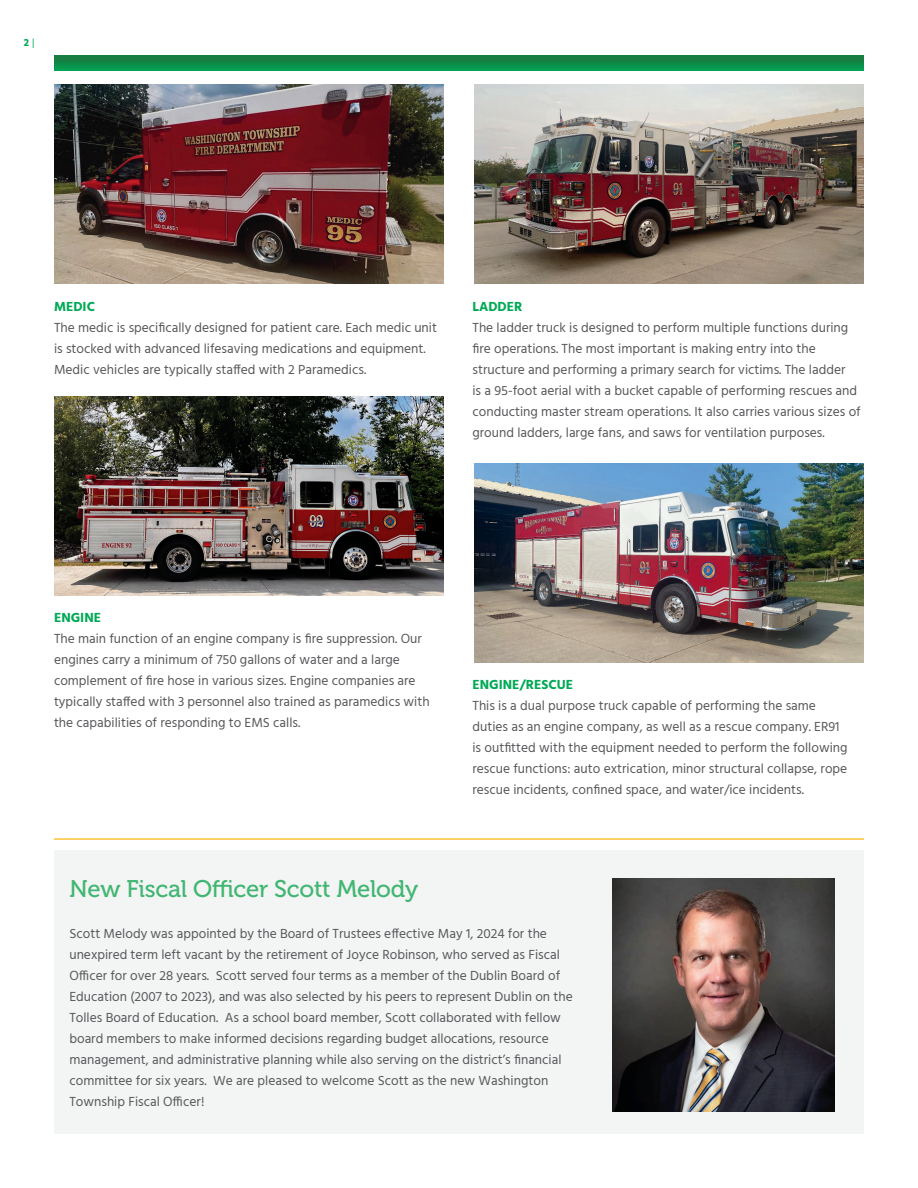
<style>
.page{position:relative;width:918px;height:1188px;background:#fff}
.page>*{position:absolute;margin:0;border:0;box-sizing:border-box;transform-origin:0 0}
.t1{font:24px "Museo 500";letter-spacing:-.01em;color:#41b672}
.t2{font:13.5px/21px "Hind";color:#57585a}
.t3{font:700 13.5px "Hind";color:#01a955}
.t4{font:700 10.5px "Hind";color:#01a955}
.s1{font-weight:400}
</style>
<div class="page">
<div style="left:54px;top:850px;width:810px;height:284px;background:#f3f4f4"></div>
<svg style="left:54px;top:55px;width:810px;height:16px;background:#0e8b48"></svg>
<img style="left:54px;top:84px;width:390px;height:200px">
<img style="left:474px;top:84px;width:390px;height:200px">
<img style="left:54px;top:397px;width:390px;height:199px">
<img style="left:474px;top:464px;width:390px;height:199px">
<img style="left:612px;top:879px;width:222px;height:233px">
<hr style="left:54px;top:838px;width:810px;height:2px;background:#fec136">
<p class="t4" style="left:24px;top:37px;width:12px">2 <span class="s1">|</span></p>
<p class="t3" style="left:54px;top:299px;width:42px">MEDIC</p>
<p class="t2" style="left:54px;top:318px;width:385px">The medic is specifically designed for patient care. Each medic unit is stocked with advanced lifesaving medications and equipment.<br>Medic vehicles are typically staffed with 2 Paramedics.</p>
<p class="t3" style="left:472px;top:299px;width:51px">LADDER</p>
<p class="t2" style="left:472px;top:318px;width:390px">The ladder truck is designed to perform multiple functions during fire operations. The most important is making entry into the structure and performing a primary search for victims. The ladder<br>is a 95-foot aerial with a bucket capable of performing rescues and conducting master stream operations. It also carries various sizes of ground ladders, large fans, and saws for ventilation purposes.</p>
<p class="t3" style="left:54px;top:609px;width:49px">ENGINE</p>
<p class="t2" style="left:54px;top:628px;width:377px">The main function of an engine company is fire suppression. Our engines carry a minimum of 750 gallons of water and a large complement of fire hose in various sizes. Engine companies are typically staffed with 3 personnel also trained as paramedics with the capabilities of responding to EMS calls.</p>
<p class="t3" style="left:472px;top:676px;width:102px">ENGINE/RESCUE</p>
<p class="t2" style="left:472px;top:695px;width:377px">This is a dual purpose truck capable of performing the same duties as an engine company, as well as a rescue company. ER91 is outfitted with the equipment needed to perform the following rescue functions: auto extrication, minor structural collapse, rope rescue incidents, confined space, and water/ice incidents.</p>
<h1 class="t1" style="left:69px;top:875px;width:350px">New Fiscal Officer Scott Melody</h1>
<p class="t2" style="left:69px;top:924px;width:505px">Scott Melody was appointed by the Board of Trustees effective May 1, 2024 for the unexpired term left vacant by the retirement of Joyce Robinson, who served as Fiscal Officer for over 28 years. Scott served four terms as a member of the Dublin Board of Education (2007 to 2023), and was also selected by his peers to represent Dublin on the Tolles Board of Education. As a school board member, Scott collaborated with fellow board members to make informed decisions regarding budget allocations, resource management, and administrative planning while also serving on the district’s financial committee for six years. We are pleased to welcome Scott as the new Washington Township Fiscal Officer!</p>
</div>
